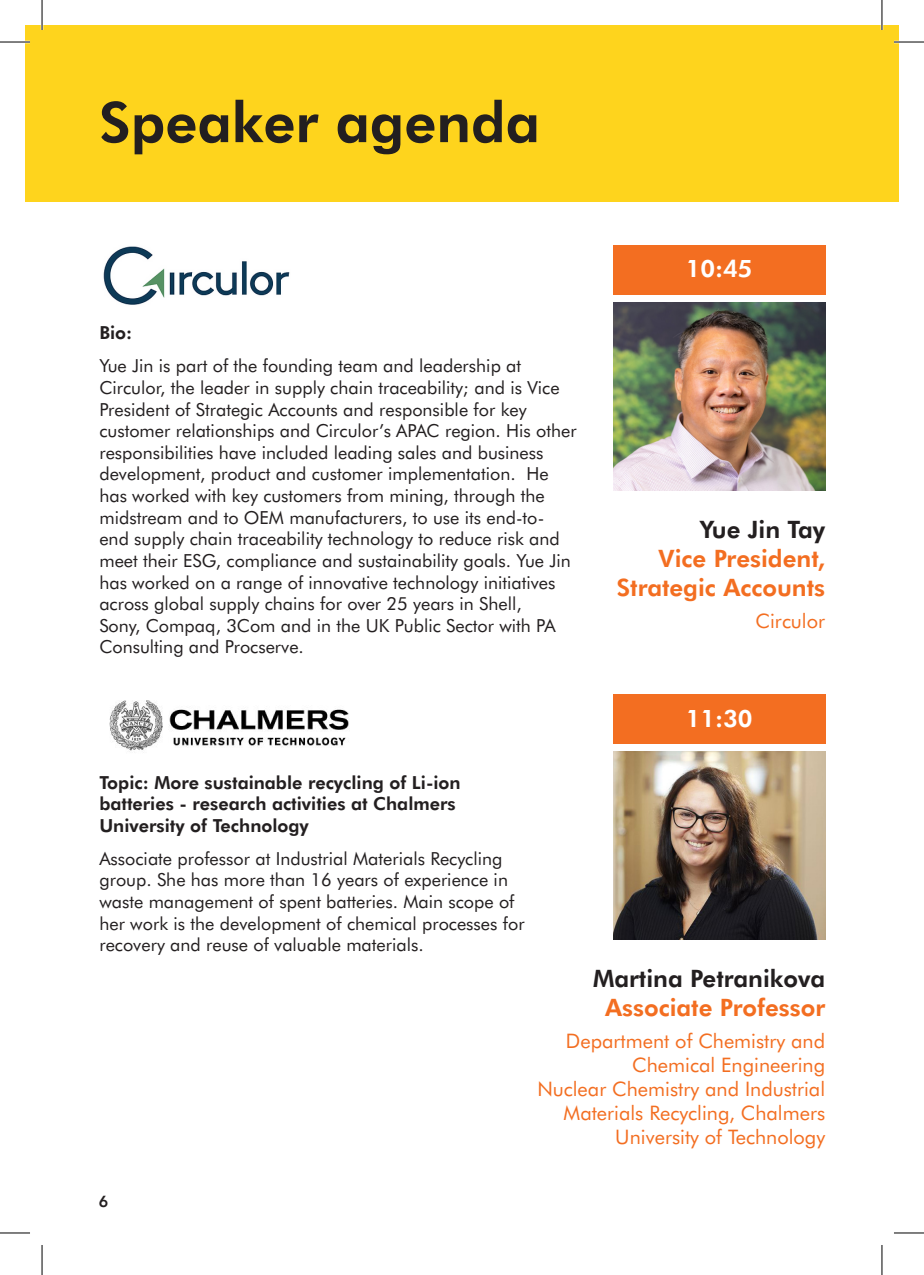
<style>
.page{position:relative;width:924px;height:1275px;background:#fff}
.page>*{position:absolute;margin:0;border:0;box-sizing:border-box;transform-origin:0 0}
.t1{font:700 56px "Futura BT";color:#231f20}
.t2{font:700 24px/28.8px "Futura BT";color:#f36e21;text-align:right}
.t3{font:700 24px/28.8px "Futura BT";color:#231f20;text-align:center}
.t4{font:700 24px "Futura BT";color:#fff}
.t5{font:20px/24px "Futura BT";color:#f36e21;text-align:right}
.t6{font:18px/21.6px "Futura BT";color:#231f20}
.t7{font:700 18px/21.6px "Futura BT";color:#231f20}
.t8{font:800 16px "Avenir";color:#231f20}
.s1{color:#231f20}
.s2{color:#f36e21}
</style>
<div class="page">
<img style="left:109px;top:700px;width:240px;height:52px">
<div style="left:25px;top:25px;width:873px;height:177px;background:#fed41d"></div>
<img style="left:613px;top:751px;width:211px;height:188px">
<img style="left:613px;top:302px;width:211px;height:188px">
<div style="left:613px;top:694px;width:212px;height:50px;background:#f36e21"></div>
<div style="left:613px;top:245px;width:212px;height:50px;background:#f36e21"></div>
<img style="left:103px;top:246px;width:187px;height:59px">
<hr style="left:0;top:41px;width:30px;height:2px;background:#fff">
<hr style="left:893px;top:41px;width:30px;height:2px;background:#fff">
<hr style="left:41px;top:0;width:2px;height:30px;background:#fff">
<hr style="left:880px;top:0;width:2px;height:30px;background:#fff">
<hr style="left:0;top:42px;width:30px;height:1px;background:#000">
<hr style="left:893px;top:42px;width:30px;height:1px;background:#000">
<hr style="left:0;top:1232px;width:30px;height:1px;background:#000">
<hr style="left:893px;top:1232px;width:30px;height:1px;background:#000">
<hr style="left:42px;top:0;width:1px;height:30px;background:#000">
<hr style="left:42px;top:1245px;width:1px;height:30px;background:#000">
<hr style="left:881px;top:0;width:1px;height:30px;background:#000">
<hr style="left:881px;top:1245px;width:1px;height:30px;background:#000">
<p class="t1" style="left:99px;top:86px;width:441px">Speaker agenda</p>
<p class="t7" style="left:99px;top:322px;width:34px">Bio:</p>
<p class="t6" style="left:99px;top:355px;width:478px">Yue Jin is part of the founding team and leadership at Circulor, the leader in supply chain traceability; and is Vice President of Strategic Accounts and responsible for key customer relationships and Circulor’s APAC region. His other responsibilities have included leading sales and business development, product and customer implementation. He has worked with key customers from mining, through the midstream and to OEM manufacturers, to use its end-to&shy;end supply chain traceability technology to reduce risk and meet their ESG, compliance and sustainability goals. Yue Jin has worked on a range of innovative technology initiatives across global supply chains for over 25 years in Shell,<br>Sony, Compaq, 3Com and in the UK Public Sector with PA Consulting and Procserve.</p>
<p class="t7" style="left:99px;top:771px;width:363px">Topic: More sustainable recycling of Li-ion batteries - research activities at Chalmers<br>University of Technology</p>
<p class="t6" style="left:99px;top:847px;width:426px">Associate professor at Industrial Materials Recycling group. She has more than 16 years of experience in waste management of spent batteries. Main scope of her work is the development of chemical processes for recovery and reuse of valuable materials.</p>
<p class="t4" style="left:685px;top:253px;width:68px">10:45</p>
<p class="t2" style="left:616px;top:514px;width:210px"><span class="s1">Yue Jin Tay<br></span>Vice President,<br>Strategic Accounts</p>
<p class="t5" style="left:755px;top:608px;width:71px">Circulor</p>
<p class="t4" style="left:685px;top:702px;width:68px">11:30</p>
<p class="t8" style="left:99px;top:1189px;width:11px">6</p>
<p class="t3" style="left:593px;top:963px;width:233px">Martina Petranikova<br><span class="s2">Associate Professor</span></p>
<p class="t5" style="left:565px;top:1028px;width:261px">Department of Chemistry and<br>Chemical Engineering</p>
<p class="t5" style="left:537px;top:1076px;width:289px">Nuclear Chemistry and Industrial<br>Materials Recycling, Chalmers<br>University of Technology</p>
</div>
